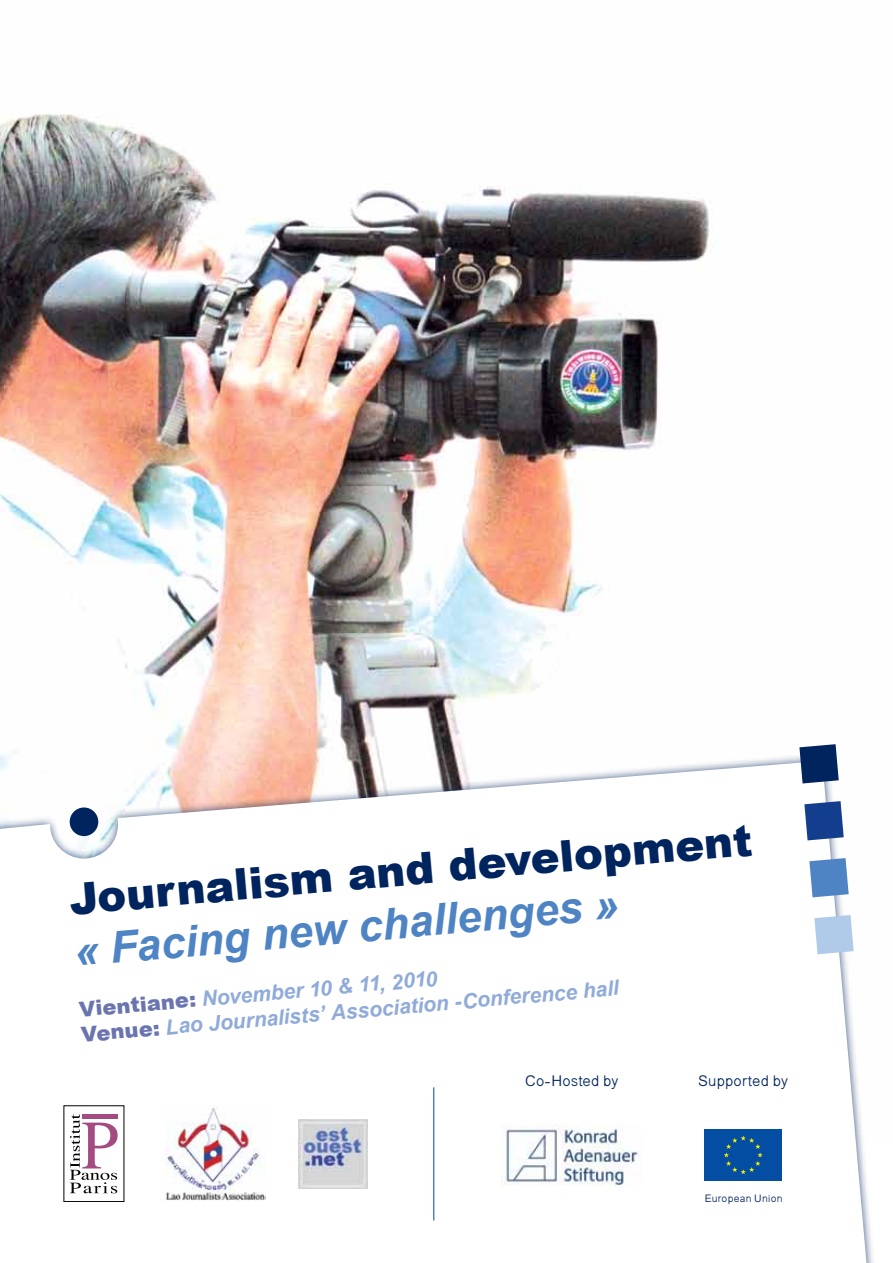
<style>
.page{position:relative;width:893px;height:1263px;background:#fff}
.page>*{position:absolute;margin:0;border:0;box-sizing:border-box;transform-origin:0 0}
.t1{font:900 43.5px "Arial";color:#00245d}
.t2{font:italic 700 43.5px "Arial";color:#4f84c4}
.t3{font:italic 700 21px/25.2px "Arial";color:#90abd9}
.t4{font:15px "Saysettha MX";letter-spacing:.005em;color:#00245d}
.t5{font:10.5px "Saysettha MX";letter-spacing:.02em;color:#00245d}
.s1{font-weight:900;font-style:normal;color:#6a74af}
</style>
<div class="page">
<img style="left:0;top:114px;width:713px;height:638px">
<div style="left:0;top:752px;width:877px;height:511px;background:#00245d;opacity:.75"></div>
<svg style="left:0;top:761px;width:868px;height:502px"></svg>
<div style="left:70px;top:807px;width:28px;height:29px;background:#00245d;border-radius:50%"></div>
<svg style="left:799px;top:744px;width:40px;height:39px;background:#274575"></svg>
<svg style="left:804px;top:801px;width:40px;height:39px;background:#375a9e"></svg>
<svg style="left:809px;top:858px;width:40px;height:39px;background:#6996cc"></svg>
<svg style="left:814px;top:915px;width:40px;height:39px;background:#bbd2ec"></svg>
<img style="left:166px;top:1106px;width:99px;height:96px">
<img style="left:299px;top:1119px;width:69px;height:69px">
<img style="left:502px;top:1124px;width:140px;height:62px">
<div style="left:703px;top:1128px;width:80px;height:54px;background:#034ea2"></div>
<svg style="left:724px;top:1135px;width:39px;height:39px"></svg>
<hr style="left:433px;top:1087px;width:1px;height:133px;background:#4f84c4">
<div style="left:82px;top:1113px;width:36px;height:5px;background:#fff"></div>
<svg style="left:70px;top:1114px;width:48px;height:79px"></svg>
<h1 class="t1" style="left:67px;top:868px;width:687px;rotate:-5deg">Journalism and development</h1>
<h1 class="t2" style="left:71px;top:922px;width:548px;rotate:-5deg">« Facing new challenges »</h1>
<p class="t3" style="left:78px;top:997px;width:541px;rotate:-5deg"><span class="s1">Vientiane:</span> November 10 &amp; 11, 2010<br><span class="s1">Venue:</span> Lao Journalists’ Association -Conference hall</p>
<p class="t4" style="left:525px;top:1072px;width:95px">Co-Hosted by</p>
<p class="t4" style="left:698px;top:1072px;width:92px">Supported by</p>
<p class="t5" style="left:705px;top:1192px;width:79px">European Union</p>
</div>
